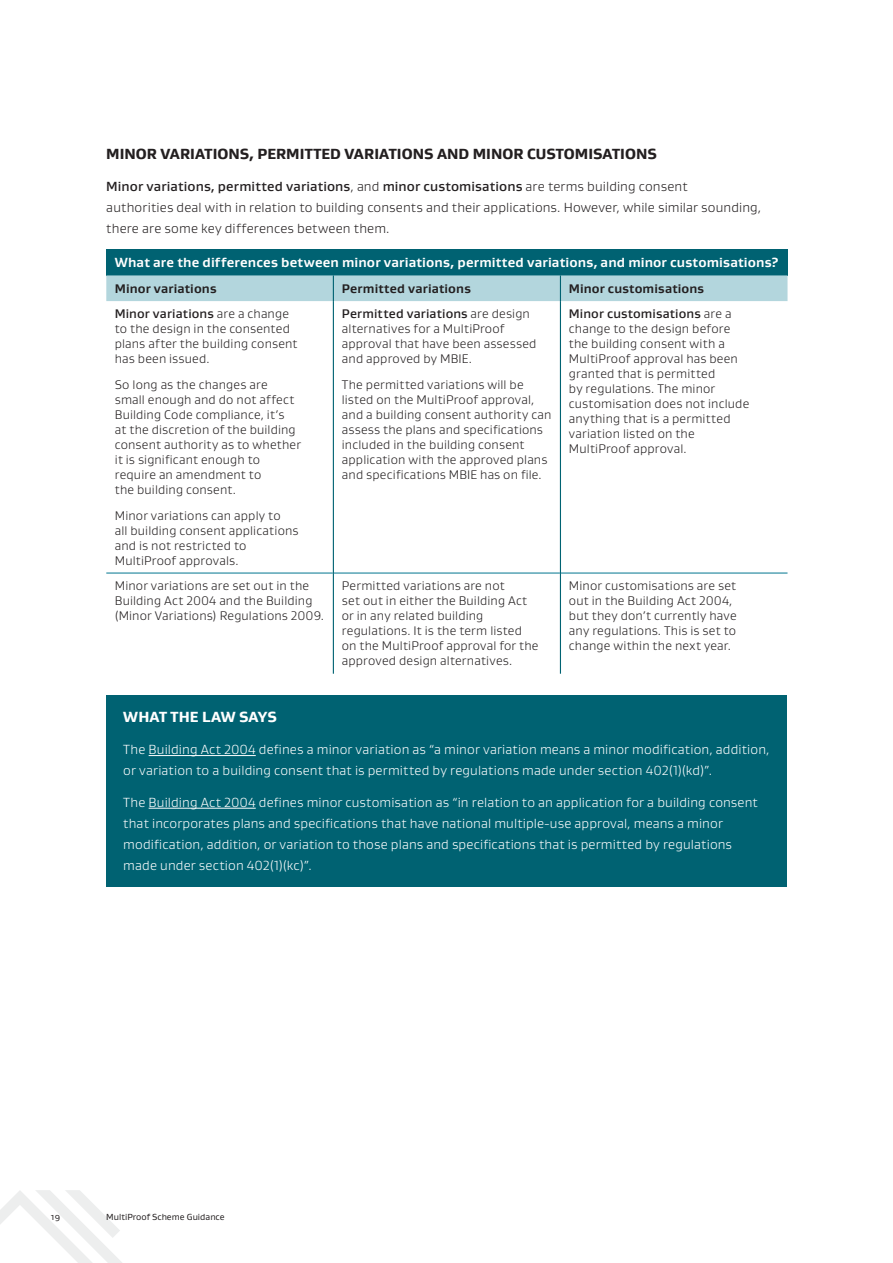
<style>
.page{position:relative;width:893px;height:1263px;background:#fff}
.page>*{position:absolute;margin:0;border:0;box-sizing:border-box;transform-origin:0 0}
._3_Subheader{font:800 15px "Gustan";color:#231f20}
._3_Subheader-2{font:800 15px "Gustan";letter-spacing:.005em;color:#fff}
._5_Body{font:300 13.5px/21px "Gustan";letter-spacing:.01em;color:#fff}
._5_Body-2{font:300 13.5px/21px "Gustan";letter-spacing:.01em;color:#231f20}
._5_Body-3{font:700 13.5px "Gustan";letter-spacing:.01em;color:#fff}
.Table_Body{font:300 12.75px/15px "Gustan";letter-spacing:.01em;color:#231f20}
.Table_Body-2{font:700 12.75px "Gustan";letter-spacing:.01em;color:#231f20}
.t1{font:9px "Gustan";color:#231f20}
.s1{font-weight:500}
</style>
<div class="page">
<svg style="left:0;top:1190px;width:122px;height:73px"></svg>
<div style="left:106px;top:249px;width:681px;height:26px;background:#006272"></div>
<hr style="left:106px;top:573px;width:227px;height:1px;background:#00768f">
<hr style="left:334px;top:573px;width:226px;height:1px;background:#00768f">
<hr style="left:561px;top:573px;width:226px;height:1px;background:#00768f">
<div style="left:106px;top:275px;width:681px;height:26px;background:#b3d6dd"></div>
<hr style="left:333px;top:301px;width:1px;height:272px;background:#006272">
<hr style="left:560px;top:301px;width:1px;height:272px;background:#006272">
<hr style="left:333px;top:573px;width:1px;height:101px;background:#006272">
<hr style="left:560px;top:573px;width:1px;height:101px;background:#006272">
<div style="left:106px;top:695px;width:681px;height:192px;background:#006272"></div>
<hr style="left:149px;top:755px;width:107px;height:1px;background:#fff">
<hr style="left:149px;top:808px;width:107px;height:1px;background:#fff">
<h3 class="_3_Subheader" style="left:106px;top:144px;width:552px">MINOR VARIATIONS, PERMITTED VARIATIONS AND MINOR CUSTOMISATIONS</h3>
<p class="_5_Body-2" style="left:106px;top:175px;width:656px"><span class="s1">Minor variations, permitted variations</span>, and <span class="s1">minor customisations</span> are terms building consent<br>authorities deal with in relation to building consents and their applications. However, while similar sounding, there are some key differences between them.</p>
<p class="_5_Body-3" style="left:115px;top:253px;width:665px">What are the differences between minor variations, permitted variations, and minor customisations?</p>
<p class="Table_Body-2" style="left:115px;top:280px;width:103px">Minor variations</p>
<p class="Table_Body-2" style="left:342px;top:280px;width:130px">Permitted variations</p>
<p class="Table_Body-2" style="left:569px;top:280px;width:137px">Minor customisations</p>
<p class="Table_Body" style="left:115px;top:306px;width:184px"><span class="s1">Minor variations</span> are a change to the design in the consented plans after the building consent has been issued.</p>
<p class="Table_Body" style="left:115px;top:377px;width:188px">So long as the changes are<br>small enough and do not affect<br>Building Code compliance, it’s<br>at the discretion of the building consent authority as to whether it is significant enough to require an amendment to<br>the building consent.</p>
<p class="Table_Body" style="left:115px;top:507px;width:185px">Minor variations can apply to<br>all building consent applications and is not restricted to<br>MultiProof approvals.</p>
<p class="Table_Body" style="left:342px;top:306px;width:196px"><span class="s1">Permitted variations</span> are design alternatives for a MultiProof approval that have been assessed and approved by MBIE.</p>
<p class="Table_Body" style="left:342px;top:377px;width:211px">The permitted variations will be listed on the MultiProof approval, and a building consent authority can assess the plans and specifications included in the building consent application with the approved plans and specifications MBIE has on file.</p>
<p class="Table_Body" style="left:569px;top:306px;width:182px"><span class="s1">Minor customisations</span> are a change to the design before the building consent with a<br>MultiProof approval has been granted that is permitted<br>by regulations. The minor customisation does not include anything that is a permitted variation listed on the<br>MultiProof approval.</p>
<p class="Table_Body" style="left:115px;top:578px;width:211px">Minor variations are set out in the<br>Building Act 2004 and the Building (Minor Variations) Regulations 2009.</p>
<p class="Table_Body" style="left:342px;top:578px;width:198px">Permitted variations are not<br>set out in either the Building Act or in any related building regulations. It is the term listed on the MultiProof approval for the approved design alternatives.</p>
<p class="Table_Body" style="left:569px;top:578px;width:169px">Minor customisations are set out in the Building Act 2004, but they don’t currently have any regulations. This is set to change within the next year.</p>
<h3 class="_3_Subheader-2" style="left:123px;top:707px;width:155px">WHAT THE LAW SAYS</h3>
<p class="_5_Body" style="left:123px;top:738px;width:648px">The Building Act 2004 defines a minor variation as “a minor variation means a minor modification, addition, or variation to a building consent that is permitted by regulations made under section 402(1)(kd)”.</p>
<p class="_5_Body" style="left:123px;top:791px;width:636px">The Building Act 2004 defines minor customisation as “in relation to an application for a building consent that incorporates plans and specifications that have national multiple-use approval, means a minor modification, addition, or variation to those plans and specifications that is permitted by regulations made under section 402(1)(kc)”.</p>
<p class="t1" style="left:51px;top:1210px;width:11px">19</p>
<p class="t1" style="left:106px;top:1210px;width:120px">MultiProof Scheme Guidance</p>
</div>
